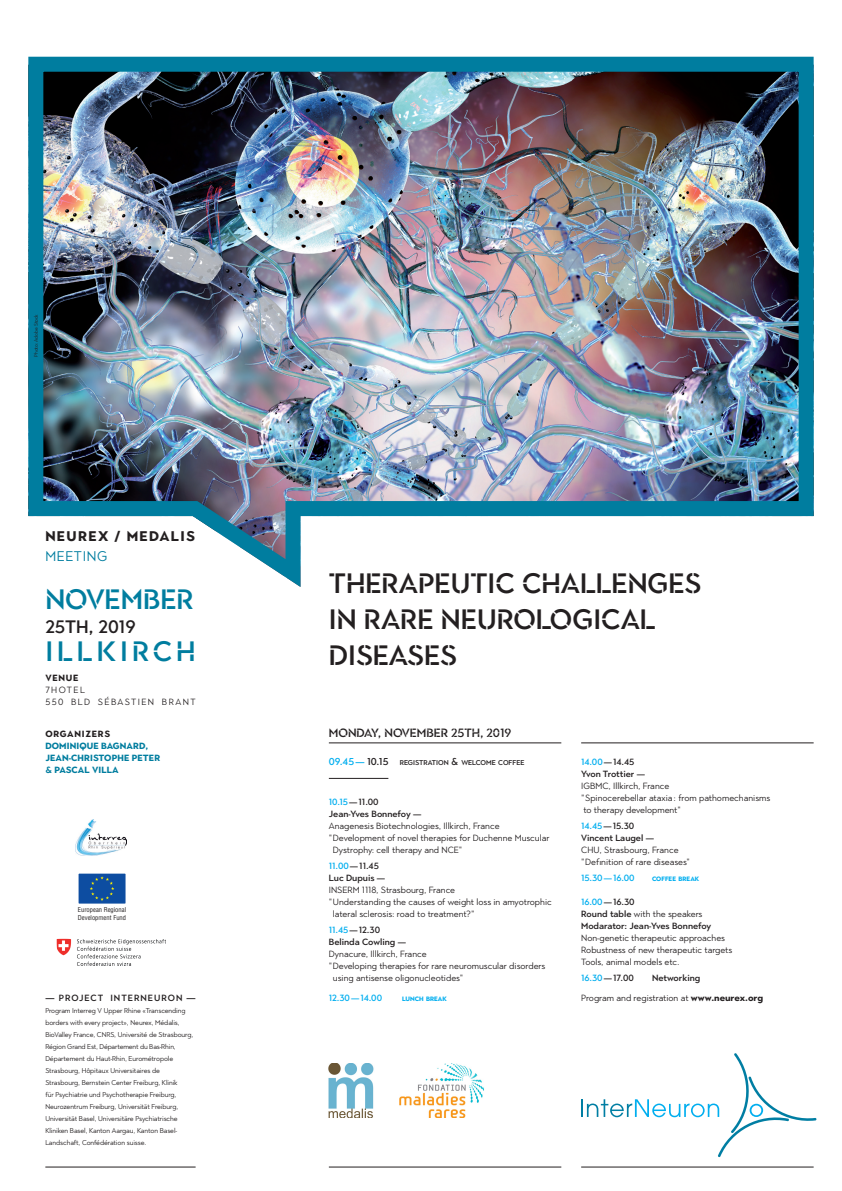
<style>
.page{position:relative;width:842px;height:1191px;background:#fff}
.page>*{position:absolute;margin:0;border:0;box-sizing:border-box;transform-origin:0 0}
.t1{font:500 28px/36px "Town 40 Stencil";color:#231f20}
.t2{font:500 28px "Town 40 Stencil";color:#007d9f}
.t3{font:500 28px "Town 40 Stencil";letter-spacing:.145em;color:#007d9f}
.t4{font:500 18px "Town 80 Text";color:#231f20}
.t5{font:700 14px/20px "Town 80 Text";letter-spacing:.09em;color:#231f20}
.t6{font:500 12px "Town 40 Stencil";color:#231f20}
.t7{font:9px/12px "Town 80 Text";color:#231f20}
.t8{font:500 9px "Town 80 Text";color:#231f20}
.t9{font:700 9px/12px "Town 80 Text";letter-spacing:.01em;color:#007d9f}
.t10{font:500 9px "Town 80 Text";color:#00aeef}
.t11{font:9px "Town 80 Text";letter-spacing:.16em;color:#231f20}
.t12{font:500 9px "Town 80 Text";letter-spacing:.11em;color:#231f20}
.t13{font:700 9px "Town 80 Text";letter-spacing:.08em;color:#231f20}
.t14{font:7px/12px "Town 80 Text";letter-spacing:-.01em;color:#231f20}
.t15{font:500 7px "Town 80 Text";color:#231f20}
.t16{font:condensed 6.5px "Helvetica LT Std";color:#231f20}
.t17{font:700 6.3px "Town 80 Text";color:#00aeef}
.t18{font:5px "Town 80 Text";letter-spacing:-.01em;color:#231f20}
.s1{font-weight:400;color:#007d9f}
.s2{font-size:10px}
.s3{font-size:10px;color:#00aeef}
.s4{color:#00aeef}
.s5{font-weight:500;color:#00aeef}
.s6{font-weight:500}
.s7{font-weight:700}
</style>
<div class="page">
<img style="left:28px;top:56px;width:786px;height:531px">
<hr style="left:329px;top:742px;width:232px;height:1px;background:#231f20">
<hr style="left:329px;top:778px;width:59px;height:1px;background:#231f20">
<hr style="left:581px;top:742px;width:233px;height:1px;background:#231f20">
<hr style="left:329px;top:1166px;width:232px;height:1px;background:#231f20">
<hr style="left:581px;top:1166px;width:233px;height:1px;background:#231f20">
<hr style="left:45px;top:1166px;width:151px;height:1px;background:#231f20">
<div style="left:73px;top:818px;width:56px;height:39px;background:linear-gradient(to bottom,#fff,#fff)"></div>
<img style="left:75px;top:819px;width:51px;height:36px">
<div style="left:78px;top:873px;width:48px;height:31px;background:#0d4da1"></div>
<svg style="left:90px;top:876px;width:24px;height:24px"></svg>
<img style="left:58px;top:940px;width:107px;height:25px">
<div style="left:56px;top:938px;width:111px;height:29px;border:1px solid #fff"></div>
<svg style="left:581px;top:1053px;width:236px;height:104px"></svg>
<img style="left:328px;top:1063px;width:46px;height:54px">
<img style="left:399px;top:1063px;width:85px;height:54px">
<p class="t18" style="left:33px;top:357px;width:44px;rotate:-90deg">Photo: Adobe Stock</p>
<p class="t5" style="left:45px;top:526px;width:151px">NEUREX / MEDALIS<br><span class="s1">MEETING</span></p>
<p class="t2" style="left:45px;top:583px;width:150px">NOVEMBER</p>
<p class="t4" style="left:45px;top:615px;width:92px">25TH, 2019</p>
<p class="t3" style="left:45px;top:635px;width:152px">ILLKIRCH</p>
<p class="t13" style="left:45px;top:672px;width:35px">VENUE</p>
<p class="t7" style="left:45px;top:683px;width:41px">7HOTEL</p>
<p class="t11" style="left:45px;top:696px;width:152px">550 BLD SÉBASTIEN BRANT</p>
<p class="t13" style="left:45px;top:728px;width:66px">ORGANIZERS</p>
<p class="t9" style="left:45px;top:739px;width:116px">DOMINIQUE BAGNARD,<br>JEAN-CHRISTOPHE PETER &amp; PASCAL VILLA</p>
<p class="t16" style="left:78px;top:905px;width:50px">European Regional</p>
<p class="t16" style="left:78px;top:913px;width:50px">Development Fund</p>
<p class="t12" style="left:45px;top:992px;width:152px"><span class="s2">—</span> PROJECT INTERNEURON <span class="s2">—</span></p>
<p class="t14" style="left:45px;top:1004px;width:149px">Program Interreg V Upper Rhine «Transcending borders with every project», Neurex, Médalis, BioValley France, CNRS, Université de Strasbourg, Région Grand Est, Département du Bas-Rhin, Département du Haut-Rhin, Eurométropole Strasbourg, Hôpitaux Universitaires de Strasbourg, Bernstein Center Freiburg, Klinik<br>für Psychiatrie und Psychotherapie Freiburg, Neurozentrum Freiburg, Universität Freiburg, Universität Basel, Universitäre Psychiatrische Kliniken Basel, Kanton Aargau, Kanton Basel-Landschaft, Confédération suisse.</p>
<p class="t1" style="left:329px;top:565px;width:374px">THERAPEUTIC CHALLENGES<br>IN RARE NEUROLOGICAL</p>
<p class="t1" style="left:329px;top:637px;width:129px">DISEASES</p>
<p class="t6" style="left:329px;top:726px;width:184px">MONDAY, NOVEMBER 25TH, 2019</p>
<p class="t15" style="left:329px;top:758px;width:197px"><span class="s3">09.45—</span> <span class="s2">10.15</span> REGISTRATION <span class="s2">&amp;</span> WELCOME COFFEE</p>
<p class="t8" style="left:329px;top:796px;width:51px"><span class="s4">10.15</span>—11.00</p>
<p class="t8" style="left:329px;top:808px;width:94px">Jean-Yves Bonnefoy —</p>
<p class="t7" style="left:329px;top:819px;width:172px">Anagenesis Biotechnologies, Illkirch, France</p>
<p class="t7" style="left:329px;top:831px;width:222px">" Development of novel therapies for Duchenne Muscular</p>
<p class="t7" style="left:333px;top:843px;width:130px">Dystrophy: cell therapy and NCE"</p>
<p class="t8" style="left:329px;top:860px;width:51px"><span class="s4">11.00</span>—11.45</p>
<p class="t8" style="left:329px;top:872px;width:58px">Luc Dupuis —</p>
<p class="t7" style="left:329px;top:883px;width:128px">INSERM 1118, Strasbourg, France</p>
<p class="t7" style="left:329px;top:895px;width:224px">" Understanding the causes of weight loss in amyotrophic</p>
<p class="t7" style="left:333px;top:907px;width:143px">lateral sclerosis: road to treatment?"</p>
<p class="t8" style="left:329px;top:924px;width:53px"><span class="s4">11.45</span>—12.30</p>
<p class="t8" style="left:329px;top:936px;width:79px">Belinda Cowling —</p>
<p class="t7" style="left:329px;top:947px;width:99px">Dynacure, Illkirch, France</p>
<p class="t7" style="left:329px;top:959px;width:218px">" Developing therapies for rare neuromuscular disorders</p>
<p class="t7" style="left:333px;top:971px;width:131px">using antisense oligonucleotides"</p>
<p class="t10" style="left:329px;top:992px;width:55px">12.30—14.00</p>
<p class="t17" style="left:402px;top:994px;width:46px">LUNCH BREAK</p>
<p class="t7" style="left:581px;top:755px;width:191px"><span class="s5">14.00</span><span class="s6">—14.45<br>Yvon Trottier —<br></span>IGBMC, Illkirch, France<br>"Spinocerebellar ataxia: from pathomechanisms to therapy development"</p>
<p class="t7" style="left:581px;top:819px;width:110px"><span class="s5">14.45</span><span class="s6">—15.30<br>Vincent Laugel —<br></span>CHU, Strasbourg, France<br>" Definition of rare diseases"</p>
<p class="t10" style="left:581px;top:872px;width:55px">15.30—16.00</p>
<p class="t17" style="left:652px;top:874px;width:49px">COFFEE BREAK</p>
<p class="t7" style="left:581px;top:895px;width:153px"><span class="s5">16.00</span><span class="s6">—16.30<br>Round table</span> with the speakers<br><span class="s6">Modarator: Jean-Yves Bonnefoy<br></span>Non-genetic therapeutic approaches<br>Robustness of new therapeutic targets<br>Tools, animal models etc.</p>
<p class="t8" style="left:581px;top:972px;width:54px"><span class="s4">16.30</span>—17.00</p>
<p class="t8" style="left:652px;top:972px;width:50px">Networking</p>
<p class="t7" style="left:581px;top:991px;width:184px">Program and registration at <span class="s7">www.neurex.org</span></p>
</div>
